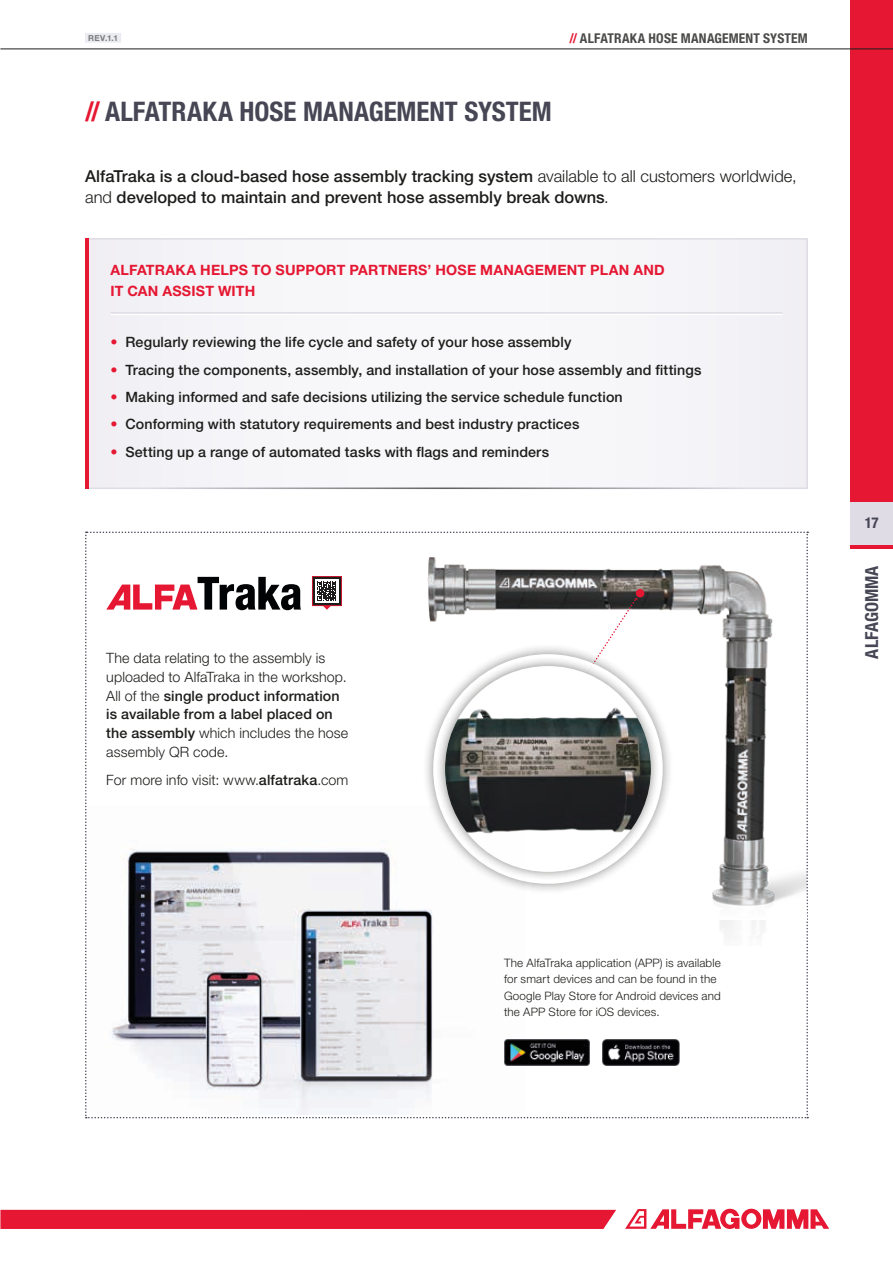
<style>
.page{position:relative;width:893px;height:1263px;background:#fff}
.page>*{position:absolute;margin:0;border:0;box-sizing:border-box;transform-origin:0 0}
.t1{font:700 condensed 27px "Helvetica Neue LT Std";color:#464655}
.t2{font:700 condensed 18px "Helvetica Neue LT Std";color:#464655}
.t3{font:500 16.5px/21px "Helvetica Neue LT Std";letter-spacing:.005em;color:#1d1d1b}
.t4{font:700 condensed 15px "Helvetica Neue LT Std";color:#464655}
.t5{font:500 14.25px "Helvetica Neue LT Std";letter-spacing:.01em;color:#1d1d1b}
.t6{font:300 14.25px/18.8px "Helvetica Neue LT Std";letter-spacing:.01em;color:#1d1d1b}
.t7{font:700 14.25px/21px "Helvetica Neue LT Std";letter-spacing:.015em;color:#e51732}
.t8{font:700 condensed 13.5px "Helvetica Neue LT Std";letter-spacing:.015em;color:#4b4b4a}
.t9{font:300 11.7px/16.5px "Helvetica Neue LT Std";letter-spacing:.015em;color:#1d1d1b}
.t10{font:700 8.25px "Helvetica Neue LT Std";color:#7c7c7c}
.s1{color:#e51732}
.s2{font-weight:300}
.s3{font-weight:700;font-stretch:condensed;color:#e51732}
.s4{font-weight:500}
</style>
<div class="page">
<div style="left:88px;top:238px;width:720px;height:251px;background:#f6f5f8"></div>
<hr style="left:85px;top:238px;width:3px;height:251px;background:#e51732">
<hr style="left:149px;top:487px;width:595px;height:2px;background:#1d1d1b">
<hr style="left:111px;top:314px;width:671px;height:1px;background:#fff">
<hr style="left:111px;top:312px;width:671px;height:2px;background:#dfdce5">
<div style="left:850px;top:0;width:43px;height:549px;background:#e51732"></div>
<div style="left:850px;top:502px;width:43px;height:42px;background:#dfdce5"></div>
<div style="left:0;top:1210px;width:616px;height:19px;background:#e51732"></div>
<svg style="left:625px;top:1209px;width:204px;height:20px"></svg>
<hr style="left:0;top:49px;width:893px;height:1px;background:#1d1d1b">
<div style="left:85px;top:33px;width:36px;height:10px;background:#eaecf1"></div>
<svg style="left:85px;top:531px;width:723px;height:587px"></svg>
<div style="left:421px;top:642px;width:253px;height:253px;background:#1d1d1b;opacity:.55"></div>
<div style="left:435px;top:656px;width:226px;height:226px;background:#1d1d1b;opacity:.55"></div>
<img style="left:445px;top:666px;width:206px;height:206px;border-radius:103px">
<p class="t10" style="left:88px;top:33px;width:31px">REV.1.1</p>
<p class="t8" style="left:570px;top:30px;width:240px"><span class="s1">//</span> ALFATRAKA HOSE MANAGEMENT SYSTEM</p>
<h1 class="t1" style="left:85px;top:95px;width:468px"><span class="s1">//</span> ALFATRAKA HOSE MANAGEMENT SYSTEM</h1>
<p class="t3" style="left:85px;top:165px;width:713px">AlfaTraka is a cloud-based hose assembly tracking system <span class="s2">available to all customers worldwide, and</span> developed to maintain and prevent hose assembly break downs<span class="s2">.</span></p>
<p class="t7" style="left:111px;top:259px;width:556px">ALFATRAKA HELPS TO SUPPORT PARTNERS’ HOSE MANAGEMENT PLAN AND<br>IT CAN ASSIST WITH</p>
<p class="t5" style="left:111px;top:334px;width:462px"><span class="s3">•</span> Regularly reviewing the life cycle and safety of your hose assembly</p>
<p class="t5" style="left:111px;top:361px;width:592px"><span class="s3">•</span> Tracing the components, assembly, and installation of your hose assembly and fittings</p>
<p class="t5" style="left:111px;top:388px;width:514px"><span class="s3">•</span> Making informed and safe decisions utilizing the service schedule function</p>
<p class="t5" style="left:111px;top:416px;width:470px"><span class="s3">•</span> Conforming with statutory requirements and best industry practices</p>
<p class="t5" style="left:111px;top:443px;width:440px"><span class="s3">•</span> Setting up a range of automated tasks with flags and reminders</p>
<p class="t6" style="left:106px;top:648px;width:243px">The data relating to the assembly is uploaded to AlfaTraka in the workshop.<br>All of the <span class="s4">single product information is available from a label placed on the assembly</span> which includes the hose assembly QR code.</p>
<p class="t6" style="left:106px;top:770px;width:244px">For more info visit: www.<span class="s4">alfatraka</span>.com</p>
<p class="t4" style="left:865px;top:514px;width:15px">17</p>
<p class="t2" style="left:861px;top:659px;width:95px;rotate:-90deg">ALFAGOMMA</p>
<p class="t9" style="left:504px;top:954px;width:218px">The AlfaTraka application (APP) is available for smart devices and can be found in the Google Play Store for Android devices and the APP Store for iOS devices.</p>
</div>
